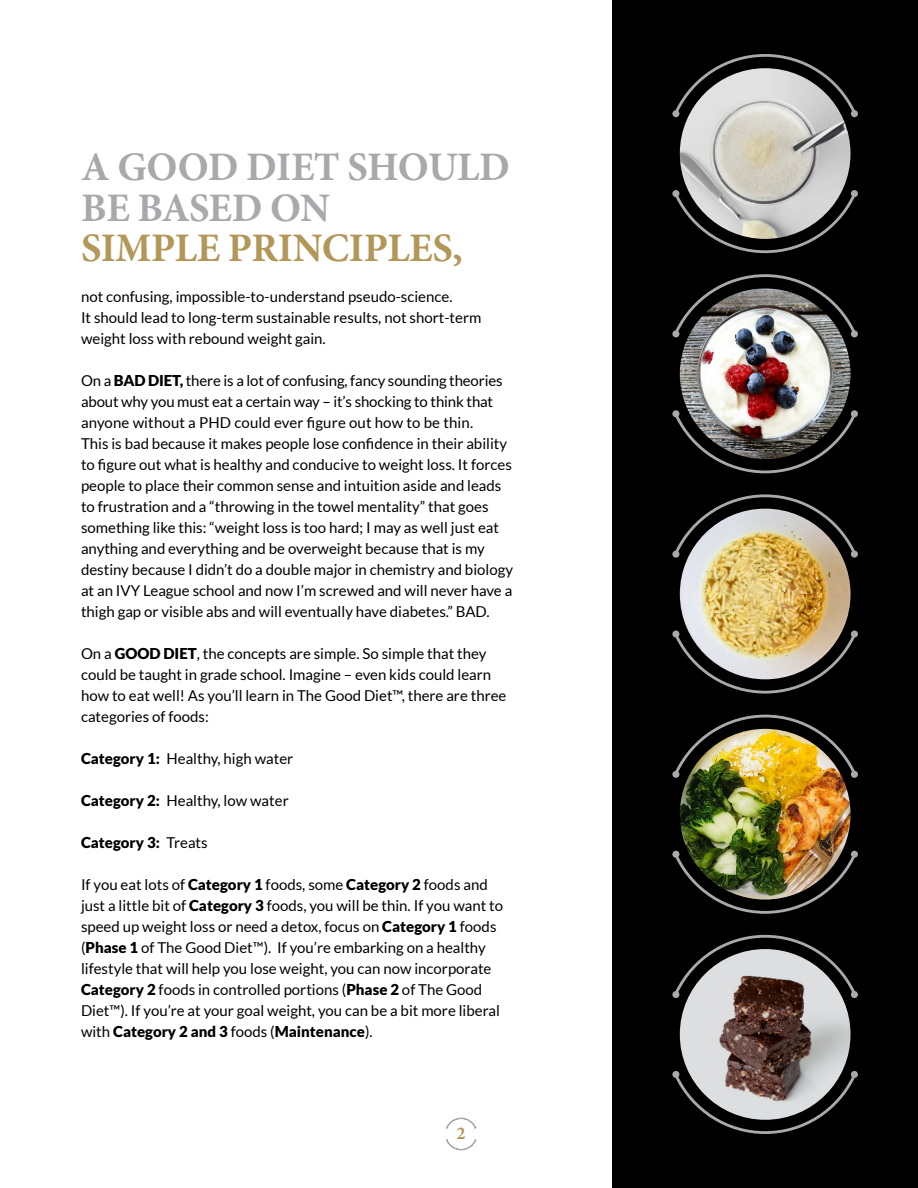
<style>
.page{position:relative;width:918px;height:1188px;background:#fff}
.page>*{position:absolute;margin:0;border:0;box-sizing:border-box;transform-origin:0 0}
.t1{font:700 40.5px/40.5px "Minion Pro";letter-spacing:-.02em;color:#a8a9ad}
.t2{font:700 40.5px "Minion Pro";letter-spacing:-.01em;color:#b39759}
.t3{font:700 18px "Minion Pro";color:#b39759}
.t4{font:15px/21px "Lato";color:#000001}
.t5{font:900 15px "Lato";color:#000001}
.s1{font-weight:900}
.s2{font-weight:400}
</style>
<div class="page">
<div style="left:612px;top:0;width:306px;height:1188px;background:#000001"></div>
<svg style="left:446px;top:1117px;width:31px;height:34px"></svg>
<svg style="left:672px;top:715px;width:186px;height:199px"></svg>
<img style="left:680px;top:729px;width:171px;height:171px;border-radius:85px">
<svg style="left:672px;top:274px;width:186px;height:199px"></svg>
<img style="left:680px;top:288px;width:171px;height:171px;border-radius:85px">
<svg style="left:672px;top:54px;width:186px;height:199px"></svg>
<img style="left:680px;top:68px;width:171px;height:171px;border-radius:85px">
<svg style="left:672px;top:494px;width:186px;height:200px"></svg>
<img style="left:680px;top:509px;width:171px;height:170px;border-radius:85px">
<svg style="left:672px;top:935px;width:186px;height:199px"></svg>
<img style="left:680px;top:949px;width:171px;height:171px;border-radius:85px">
<p class="t1" style="left:81px;top:147px;width:430px">A GOOD DIET SHOULD<br>BE BASED ON</p>
<p class="t2" style="left:81px;top:220px;width:383px">SIMPLE PRINCIPLES,</p>
<p class="t4" style="left:81px;top:286px;width:373px">not confusing, impossible-to-understand pseudo-science.</p>
<p class="t4" style="left:81px;top:307px;width:402px">It should lead to long-term sustainable results, not short-term weight loss with rebound weight gain.</p>
<p class="t4" style="left:81px;top:370px;width:434px">On a <span class="s1">BAD DIET,</span> there is a lot of confusing, fancy sounding theories about why you must eat a certain way – it’s shocking to think that anyone without a PHD could ever figure out how to be thin.<br>This is bad because it makes people lose confidence in their ability to figure out what is healthy and conducive to weight loss. It forces people to place their common sense and intuition aside and leads to frustration and a “throwing in the towel mentality” that goes something like this: “weight loss is too hard; I may as well just eat anything and everything and be overweight because that is my destiny because I didn’t do a double major in chemistry and biology at an IVY League school and now I’m screwed and will never have a thigh gap or visible abs and will eventually have diabetes.” BAD.</p>
<p class="t4" style="left:81px;top:643px;width:427px">On a <span class="s1">GOOD DIET</span>, the concepts are simple. So simple that they could be taught in grade school. Imagine – even kids could learn how to eat well! As you’ll learn in The Good Diet™, there are three categories of foods:</p>
<p class="t4" style="left:81px;top:748px;width:214px"><span class="s1">Category 1:</span> Healthy, high water</p>
<p class="t4" style="left:81px;top:790px;width:209px"><span class="s1">Category 2:</span> Healthy, low water</p>
<p class="t5" style="left:81px;top:834px;width:128px">Category 3: <span class="s2">Treats</span></p>
<p class="t4" style="left:81px;top:874px;width:424px">If you eat lots of <span class="s1">Category 1</span> foods, some <span class="s1">Category 2</span> foods and just a little bit of <span class="s1">Category 3</span> foods, you will be thin. If you want to speed up weight loss or need a detox, focus on <span class="s1">Category 1</span> foods (<span class="s1">Phase 1</span> of The Good Diet™). If you’re embarking on a healthy lifestyle that will help you lose weight, you can now incorporate <span class="s1">Category 2</span> foods in controlled portions (<span class="s1">Phase 2</span> of The Good Diet™). If you’re at your goal weight, you can be a bit more liberal with <span class="s1">Category 2 and 3</span> foods (<span class="s1">Maintenance</span>).</p>
<p class="t3" style="left:457px;top:1120px;width:10px">2</p>
</div>
